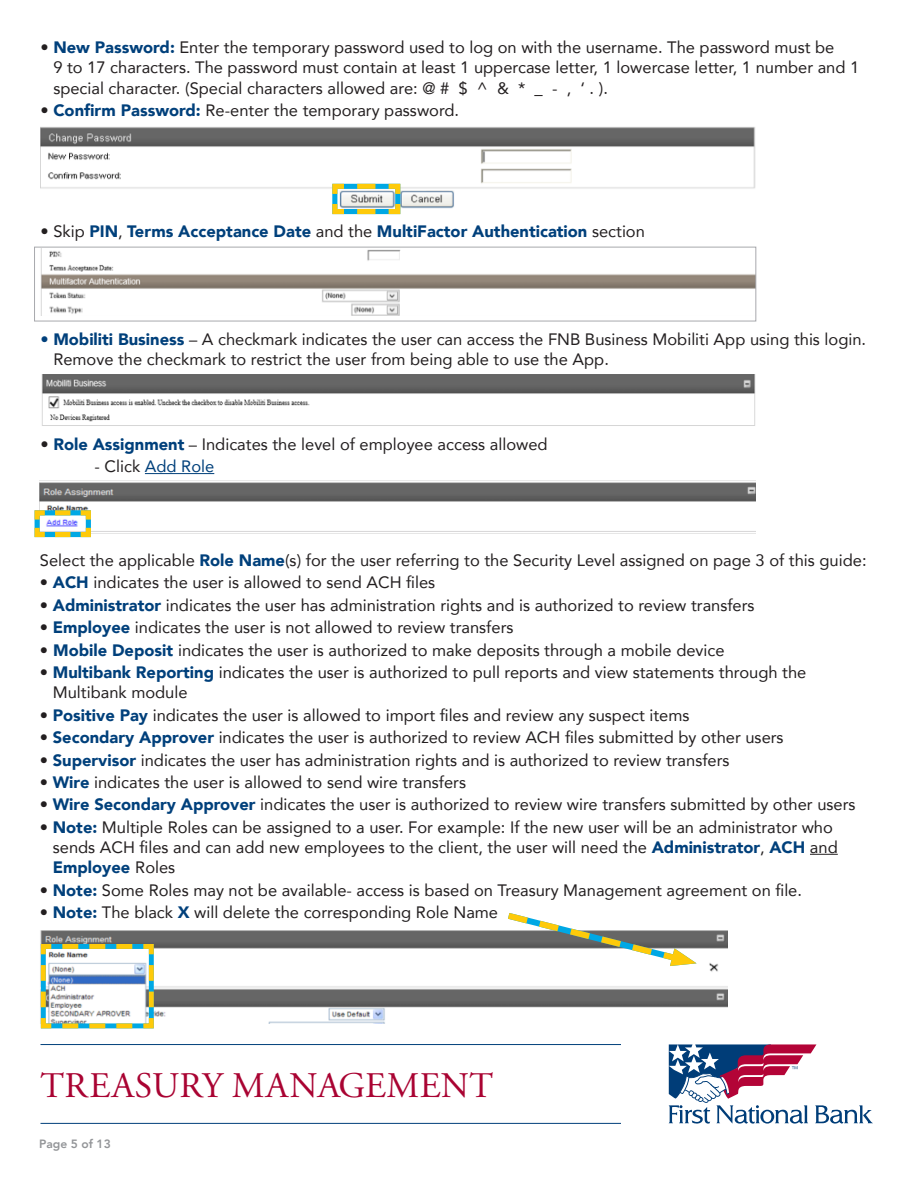
<style>
.page{position:relative;width:918px;height:1188px;background:#fff}
.page>*{position:absolute;margin:0;border:0;box-sizing:border-box;transform-origin:0 0}
.Subhead{font:36px "Adobe Garamond Pro";letter-spacing:.01em;color:#a90332}
.t1{font:16.5px/20.2px "Avenir";color:#231f20}
.t2{font:900 16.5px "Avenir";color:#00407b}
.t3{font:16.5px "Avenir";color:#00407b}
.t4{font:800 12px "Avenir";color:#939598}
.s1{font-weight:900;color:#00407b}
.s2{font-weight:400;color:#231f20}
.s3{color:#00407b}
.s4{color:#231f20}
</style>
<div class="page">
<hr style="left:40px;top:1044px;width:581px;height:1px;background:#00407b">
<svg style="left:669px;top:1044px;width:204px;height:80px"></svg>
<hr style="left:40px;top:1123px;width:581px;height:1px;background:#00407b">
<img style="left:40px;top:127px;width:716px;height:82px">
<svg style="left:330px;top:181px;width:73px;height:34px"></svg>
<img style="left:40px;top:249px;width:714px;height:66px">
<div style="left:34px;top:247px;width:722px;height:74px;border:1px solid #a8a9ad"></div>
<img style="left:40px;top:482px;width:716px;height:50px">
<svg style="left:34px;top:508px;width:60px;height:30px"></svg>
<svg style="left:810px;top:854px;width:28px;height:1px"></svg>
<img style="left:41px;top:374px;width:715px;height:52px">
<hr style="left:145px;top:473px;width:69px;height:1px;background:#00407b">
<img style="left:40px;top:931px;width:687px;height:92px">
<img style="left:40px;top:942px;width:116px;height:87px">
<svg style="left:501px;top:913px;width:196px;height:54px"></svg>
<p class="t1" style="left:53px;top:37px;width:808px;text-indent:-13px">• <span class="s1">New Password:</span> Enter the temporary password used to log on with the username. The password must be<br>9 to 17 characters. The password must contain at least 1 uppercase letter, 1 lowercase letter, 1 number and 1 special character. (Special characters allowed are: @ # $ ^ &amp; * _ - , ‘ . ).</p>
<p class="t1" style="left:40px;top:100px;width:420px">• <span class="s1">Confirm Password:</span> Re-enter the temporary password.</p>
<p class="t2" style="left:40px;top:217px;width:606px"><span class="s2">• Skip</span> PIN<span class="s2">,</span> Terms Acceptance Date <span class="s2">and the</span> MultiFactor Authentication <span class="s2">section</span></p>
<p class="t1" style="left:53px;top:329px;width:814px;text-indent:-13px"><span class="s3">•</span> <span class="s1">Mobiliti Business</span> – A checkmark indicates the user can access the FNB Business Mobiliti App using this login.<br>Remove the checkmark to restrict the user from being able to use the App.</p>
<p class="t1" style="left:40px;top:434px;width:509px">• <span class="s1">Role Assignment</span> – Indicates the level of employee access allowed</p>
<p class="t3" style="left:95px;top:453px;width:121px"><span class="s4">- Click</span> Add Role</p>
<p class="t1" style="left:40px;top:550px;width:828px">Select the applicable <span class="s1">Role Name</span>(s) for the user referring to the Security Level assigned on page 3 of this guide:</p>
<p class="t1" style="left:40px;top:572px;width:397px">• <span class="s1">ACH</span> indicates the user is allowed to send ACH files</p>
<p class="t1" style="left:40px;top:595px;width:716px">• <span class="s1">Administrator</span> indicates the user has administration rights and is authorized to review transfers</p>
<p class="t1" style="left:40px;top:617px;width:475px">• <span class="s1">Employee</span> indicates the user is not allowed to review transfers</p>
<p class="t1" style="left:40px;top:639px;width:686px">• <span class="s1">Mobile Deposit</span> indicates the user is authorized to make deposits through a mobile device</p>
<p class="t1" style="left:53px;top:662px;width:755px;text-indent:-13px">• <span class="s1">Multibank Reporting</span> indicates the user is authorized to pull reports and view statements through the<br>Multibank module</p>
<p class="t1" style="left:40px;top:704px;width:651px">• <span class="s1">Positive Pay</span> indicates the user is allowed to import files and review any suspect items</p>
<p class="t1" style="left:40px;top:727px;width:745px">• <span class="s1">Secondary Approver</span> indicates the user is authorized to review ACH files submitted by other users</p>
<p class="t1" style="left:40px;top:749px;width:691px">• <span class="s1">Supervisor</span> indicates the user has administration rights and is authorized to review transfers</p>
<p class="t1" style="left:40px;top:772px;width:428px">• <span class="s1">Wire</span> indicates the user is allowed to send wire transfers</p>
<p class="t1" style="left:40px;top:794px;width:817px">• <span class="s1">Wire Secondary Approver</span> indicates the user is authorized to review wire transfers submitted by other users</p>
<p class="t1" style="left:53px;top:816px;width:787px;text-indent:-13px">• <span class="s1">Note:</span> Multiple Roles can be assigned to a user. For example: If the new user will be an administrator who sends ACH files and can add new employees to the client, the user will need the <span class="s1">Administrator</span>, <span class="s1">ACH</span> and<br><span class="s1">Employee</span> Roles</p>
<p class="t1" style="left:40px;top:879px;width:764px">• <span class="s1">Note:</span> Some Roles may not be available- access is based on Treasury Management agreement on file.</p>
<p class="t1" style="left:40px;top:902px;width:460px">• <span class="s1">Note:</span> The black <span class="s1">X</span> will delete the corresponding Role Name</p>
<p class="Subhead" style="left:40px;top:1064px;width:454px">TREASURY MANAGEMENT</p>
<p class="t4" style="left:39px;top:1134px;width:73px">Page 5 of 13</p>
</div>
